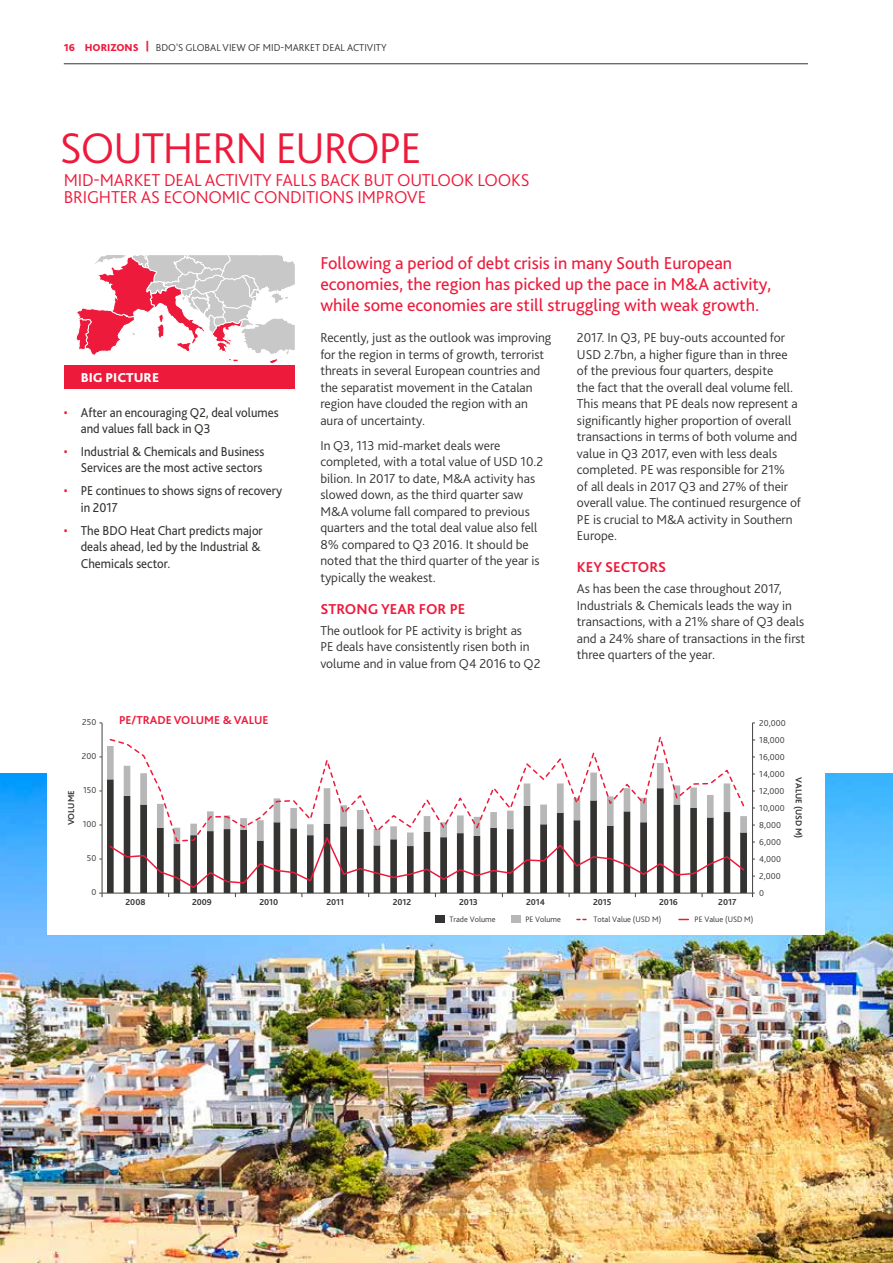
<style>
.page{position:relative;width:893px;height:1263px;background:#fff}
.page>*{position:absolute;margin:0;border:0;box-sizing:border-box;transform-origin:0 0}
.t1{font:300 45px "Bliss Pro";letter-spacing:-.025em;color:#ed1a3b}
.t2{font:18px/21px "Bliss Pro";color:#ed1a3b}
.t3{font:300 18px/17.2px "Bliss Pro";letter-spacing:-.01em;color:#ed1a3b}
.t4{font:700 15px "Bliss Pro";color:#ed1a3b}
.t5{font:300 13.5px/16.5px "Bliss Pro";color:#343331}
.t6{font:13.5px/16.5px "Bliss Pro";color:#343331;scale:.93 1}
.t7{font:800 13.5px "Bliss Pro";color:#fff}
.t8{font:700 12px "Bliss Pro";color:#ed1a3b}
.t9{font:300 10.5px "Bliss Pro";color:#343331}
.t10{font:800 10.5px "Bliss Pro";color:#ed1a3b}
.t11{font:300 9px/17px "Bliss Pro";color:#343331;text-align:justify}
.t12{font:700 9px "Bliss Pro";color:#343331}
.t13{font:300 8.25px "Bliss Pro";color:#343331}
.s1{color:#ed1a3b}
</style>
<div class="page">
<hr style="left:64px;top:63px;width:744px;height:1px;background:#343331">
<img style="left:0;top:774px;width:893px;height:489px">
<svg style="left:76px;top:255px;width:219px;height:108px"></svg>
<div style="left:47px;top:743px;width:777px;height:192px;background:#fff"></div>
<svg style="left:108px;top:736px;width:638px;height:98px"></svg>
<hr style="left:102px;top:723px;width:1px;height:170px;background:#424241">
<hr style="left:752px;top:723px;width:1px;height:170px;background:#424241">
<div style="left:435px;top:916px;width:9px;height:7px;background:#343331"></div>
<div style="left:511px;top:916px;width:10px;height:7px;background:#b8b7b7"></div>
<svg style="left:99px;top:834px;width:647px;height:63px"></svg>
<hr style="left:99px;top:893px;width:656px;height:1px;background:#424241">
<div style="left:64px;top:365px;width:230px;height:24px;background:#ed1a3b"></div>
<p class="t10" style="left:85px;top:40px;width:66px">HORIZONS |</p>
<p class="t10" style="left:64px;top:40px;width:13px">16</p>
<p class="t9" style="left:156px;top:40px;width:232px">BDO'S GLOBAL VIEW OF MID-MARKET DEAL ACTIVITY</p>
<h1 class="t1" style="left:60px;top:120px;width:363px">SOUTHERN EUROPE</h1>
<h2 class="t3" style="left:64px;top:171px;width:467px">MID-MARKET DEAL ACTIVITY FALLS BACK BUT OUTLOOK LOOKS<br>BRIGHTER AS ECONOMIC CONDITIONS IMPROVE</h2>
<h2 class="t2" style="left:320px;top:252px;width:453px">Following a period of debt crisis in many South European economies, the region has picked up the pace in M&amp;A activity, while some economies are still struggling with weak growth.</h2>
<p class="t7" style="left:81px;top:369px;width:80px">BIG PICTURE</p>
<p class="t6" style="left:81px;top:403px;width:214px;text-indent:-17px"><span class="s1">•</span> After an encouraging Q2, deal volumes and values fall back in Q3</p>
<p class="t6" style="left:64px;top:443px;width:217px;text-align:right"><span class="s1">•</span> Industrial &amp; Chemicals and Business<br>Services are the most active sectors</p>
<p class="t6" style="left:81px;top:482px;width:218px;text-indent:-17px"><span class="s1">•</span> PE continues to shows signs of recovery in 2017</p>
<p class="t6" style="left:81px;top:522px;width:197px;text-indent:-17px"><span class="s1">•</span> The BDO Heat Chart predicts major deals ahead, led by the Industrial &amp;<br>Chemicals sector.</p>
<p class="t5" style="left:320px;top:329px;width:233px">Recently, just as the outlook was improving for the region in terms of growth, terrorist threats in several European countries and the separatist movement in the Catalan region have clouded the region with an aura of uncertainty.</p>
<p class="t5" style="left:320px;top:437px;width:225px">In Q3, 113 mid-market deals were completed, with a total value of USD 10.2 bilion. In 2017 to date, M&amp;A activity has slowed down, as the third quarter saw M&amp;A volume fall compared to previous quarters and the total deal value also fell 8% compared to Q3 2016. It should be noted that the third quarter of the year is typically the weakest.</p>
<p class="t4" style="left:320px;top:600px;width:147px">STRONG YEAR FOR PE</p>
<p class="t5" style="left:320px;top:622px;width:222px">The outlook for PE activity is bright as<br>PE deals have consistently risen both in volume and in value from Q4 2016 to Q2</p>
<p class="t5" style="left:577px;top:329px;width:226px">2017. In Q3, PE buy-outs accounted for USD 2.7bn, a higher figure than in three of the previous four quarters, despite<br>the fact that the overall deal volume fell.<br>This means that PE deals now represent a significantly higher proportion of overall transactions in terms of both volume and value in Q3 2017, even with less deals completed. PE was responsible for 21%<br>of all deals in 2017 Q3 and 27% of their overall value. The continued resurgence of PE is crucial to M&amp;A activity in Southern Europe.</p>
<p class="t4" style="left:577px;top:558px;width:91px">KEY SECTORS</p>
<p class="t5" style="left:577px;top:580px;width:230px">As has been the case throughout 2017, Industrials &amp; Chemicals leads the way in transactions, with a 21% share of Q3 deals and a 24% share of transactions in the first three quarters of the year.</p>
<p class="t11" style="left:82px;top:714px;width:16px">250</p>
<p class="t8" style="left:119px;top:713px;width:151px">PE/TRADE VOLUME &amp; VALUE</p>
<p class="t11" style="left:759px;top:714px;width:28px">20,000</p>
<p class="t11" style="left:759px;top:731px;width:27px">18,000</p>
<p class="t11" style="left:82px;top:748px;width:16px">200</p>
<p class="t11" style="left:759px;top:748px;width:27px">16,000</p>
<p class="t12" style="left:66px;top:825px;width:36px;rotate:-90deg">VOLUME</p>
<p class="t11" style="left:83px;top:782px;width:15px">150</p>
<p class="t11" style="left:83px;top:816px;width:15px">100</p>
<p class="t11" style="left:87px;top:850px;width:11px">50</p>
<p class="t11" style="left:759px;top:765px;width:27px">14,000</p>
<p class="t11" style="left:759px;top:782px;width:27px">12,000</p>
<p class="t11" style="left:759px;top:799px;width:27px">10,000</p>
<p class="t11" style="left:759px;top:816px;width:23px">8,000</p>
<p class="t11" style="left:759px;top:833px;width:23px">6,000<br>4,000<br>2,000</p>
<p class="t12" style="left:804px;top:777px;width:63px;rotate:90deg">VALUE (USD M)</p>
<p class="t11" style="left:91px;top:884px;width:6px">0</p>
<p class="t11" style="left:759px;top:884px;width:6px">0</p>
<p class="t12" style="left:126px;top:896px;width:22px">2008</p>
<p class="t12" style="left:192px;top:896px;width:21px">2009</p>
<p class="t12" style="left:259px;top:896px;width:20px">2010</p>
<p class="t12" style="left:326px;top:896px;width:19px">2011</p>
<p class="t12" style="left:393px;top:896px;width:20px">2012</p>
<p class="t12" style="left:459px;top:896px;width:20px">2013</p>
<p class="t12" style="left:526px;top:896px;width:21px">2014</p>
<p class="t12" style="left:593px;top:896px;width:20px">2015</p>
<p class="t12" style="left:659px;top:896px;width:20px">2016</p>
<p class="t12" style="left:718px;top:896px;width:20px">2017</p>
<p class="t13" style="left:449px;top:914px;width:48px">Trade Volume</p>
<p class="t13" style="left:525px;top:914px;width:37px">PE Volume</p>
<p class="t13" style="left:593px;top:914px;width:69px">Total Value (USD M)</p>
<p class="t13" style="left:695px;top:914px;width:60px">PE Value (USD M)</p>
</div>
